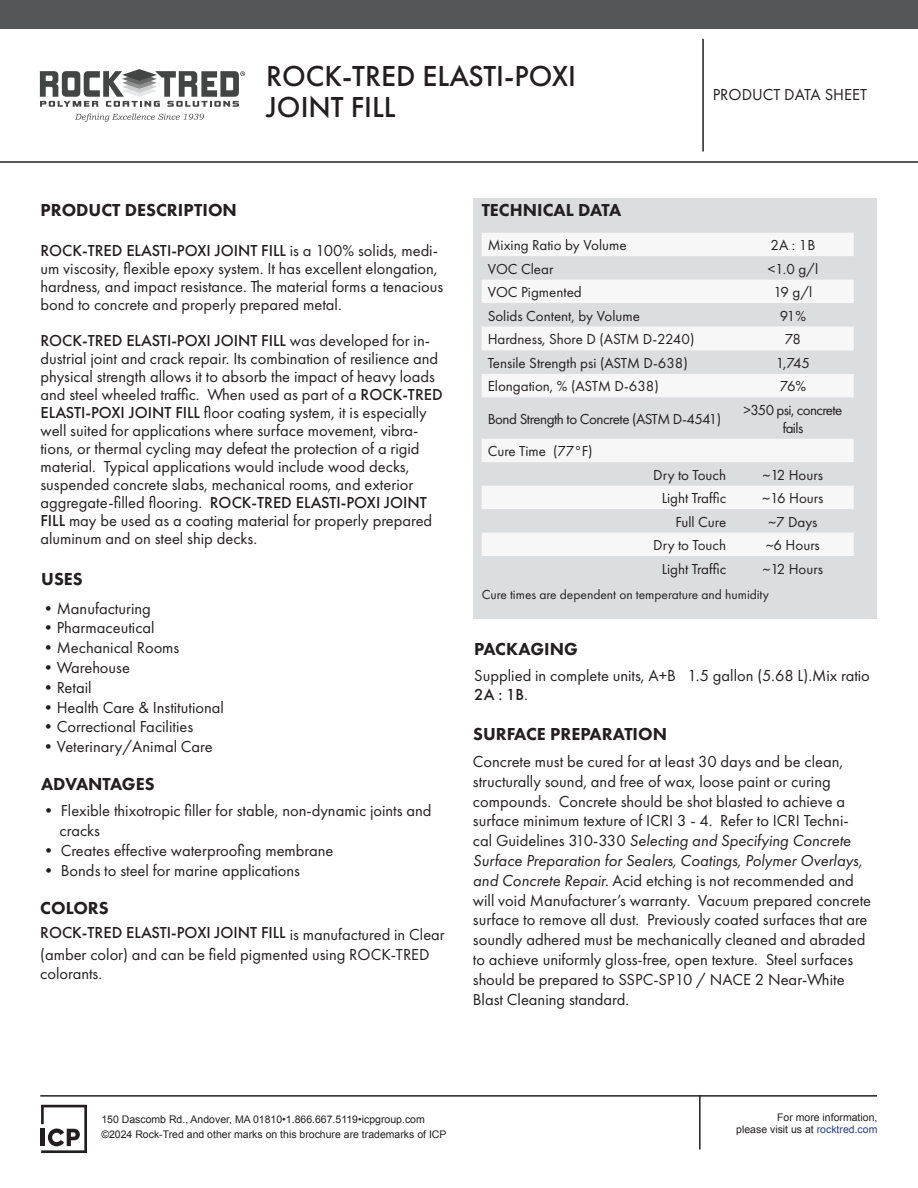
<style>
.page{position:relative;width:918px;height:1188px;background:#fff}
.page>*{position:absolute;margin:0;border:0;box-sizing:border-box;transform-origin:0 0}
.t1{font:500 30px/31.5px "Futura PT";color:#231f20}
.t2{font:800 18px "Futura PT";color:#231f20}
.t3{font:16.5px/19.8px "Futura PT";color:#231f20}
.t4{font:15px "Futura PT";color:#231f20}
.t5{font:15px "Futura PT";letter-spacing:-.03em;color:#231f20}
.t6{font:15px/18px "Futura PT";letter-spacing:-.04em;color:#231f20;text-align:center}
.t7{font:13.5px "Futura PT";color:#231f20}
.t8{font:10.5px/12.6px "Arial";color:#231f20;text-align:right}
.s1{font-weight:500}
.s2{font-style:italic}
.s3{color:#253f8e}
</style>
<div class="page">
<div style="left:473px;top:198px;width:403px;height:420px;background:#dcdddf"></div>
<div style="left:0;top:0;width:918px;height:28px;background:#545759"></div>
<hr style="left:0;top:161px;width:918px;height:2px;background:#231f20">
<hr style="left:702px;top:39px;width:2px;height:113px;background:#231f20">
<svg style="left:482px;top:233px;width:372px;height:323px"></svg>
<svg style="left:75px;top:114px;width:129px;height:8px"></svg>
<svg style="left:40px;top:69px;width:205px;height:38px"></svg>
<hr style="left:40px;top:1095px;width:837px;height:2px;background:#231f20">
<hr style="left:699px;top:1095px;width:2px;height:54px;background:#231f20">
<svg style="left:41px;top:1105px;width:46px;height:48px"></svg>
<p class="t1" style="left:266px;top:60px;width:311px">ROCK-TRED ELASTI-POXI<br>JOINT FILL</p>
<p class="t3" style="left:713px;top:85px;width:156px">PRODUCT DATA SHEET</p>
<p class="t2" style="left:40px;top:199px;width:198px">PRODUCT DESCRIPTION</p>
<p class="t3" style="left:40px;top:241px;width:404px;line-height:18px"><span class="s1">ROCK-TRED ELASTI-POXI JOINT FILL</span> is a 100% solids, medi&shy;um viscosity, flexible epoxy system. It has excellent elongation, hardness, and impact resistance. The material forms a tenacious bond to concrete and properly prepared metal.</p>
<p class="t3" style="left:40px;top:331px;width:404px;line-height:18px"><span class="s1">ROCK-TRED ELASTI-POXI JOINT FILL</span> was developed for in&shy;dustrial joint and crack repair. Its combination of resilience and physical strength allows it to absorb the impact of heavy loads and steel wheeled traffic. When used as part of a <span class="s1">ROCK-TRED ELASTI-POXI JOINT FILL</span> floor coating system, it is especially well suited for applications where surface movement, vibra&shy;tions, or thermal cycling may defeat the protection of a rigid material. Typical applications would include wood decks, suspended concrete slabs, mechanical rooms, and exterior aggregate-filled flooring. <span class="s1">ROCK-TRED ELASTI-POXI JOINT FILL</span> may be used as a coating material for properly prepared aluminum and on steel ship decks.</p>
<p class="t2" style="left:41px;top:567px;width:43px">USES</p>
<p class="t3" style="left:40px;top:598px;width:112px">•Manufacturing</p>
<p class="t3" style="left:40px;top:618px;width:116px">•Pharmaceutical</p>
<p class="t3" style="left:40px;top:638px;width:141px">•Mechanical Rooms</p>
<p class="t3" style="left:40px;top:657px;width:91px">•Warehouse</p>
<p class="t3" style="left:40px;top:677px;width:53px">•Retail</p>
<p class="t3" style="left:40px;top:697px;width:185px">•Health Care &amp; Institutional</p>
<p class="t3" style="left:40px;top:717px;width:155px">•Correctional Facilities</p>
<p class="t3" style="left:40px;top:737px;width:174px">•Veterinary/Animal Care</p>
<p class="t2" style="left:41px;top:773px;width:115px">ADVANTAGES</p>
<p class="t3" style="left:60px;top:801px;width:373px;text-indent:-19px">• Flexible thixotropic filler for stable, non-dynamic joints and cracks</p>
<p class="t3" style="left:40px;top:840px;width:295px">• Creates effective waterproofing membrane</p>
<p class="t3" style="left:40px;top:860px;width:261px">• Bonds to steel for marine applications</p>
<p class="t2" style="left:40px;top:896px;width:70px">COLORS</p>
<p class="t3" style="left:40px;top:922px;width:406px;line-height:21.3px"><span class="s1">ROCK-TRED ELASTI-POXI JOINT FILL</span> is manufactured in Clear (amber color) and can be field pigmented using ROCK-TRED</p>
<p class="t3" style="left:40px;top:964px;width:64px">colorants.</p>
<p class="t2" style="left:482px;top:199px;width:141px">TECHNICAL DATA</p>
<p class="t4" style="left:488px;top:236px;width:141px">Mixing Ratio by Volume</p>
<p class="t4" style="left:771px;top:236px;width:46px">2A : 1B</p>
<p class="t4" style="left:488px;top:260px;width:67px">VOC Clear</p>
<p class="t4" style="left:768px;top:260px;width:52px">&lt;1.0 g/l</p>
<p class="t4" style="left:488px;top:283px;width:96px">VOC Pigmented</p>
<p class="t4" style="left:774px;top:283px;width:40px">19 g/l</p>
<p class="t4" style="left:488px;top:307px;width:154px">Solids Content, by Volume</p>
<p class="t4" style="left:780px;top:307px;width:28px">91%</p>
<p class="t4" style="left:488px;top:330px;width:208px">Hardness, Shore D (ASTM D-2240)</p>
<p class="t4" style="left:785px;top:330px;width:18px">78</p>
<p class="t4" style="left:488px;top:354px;width:202px">Tensile Strength psi (ASTM D-638)</p>
<p class="t4" style="left:776px;top:354px;width:36px">1,745</p>
<p class="t4" style="left:488px;top:377px;width:173px">Elongation, % (ASTM D-638)</p>
<p class="t4" style="left:780px;top:377px;width:28px">76%</p>
<p class="t5" style="left:488px;top:410px;width:235px">Bond Strength to Concrete (ASTM D-4541)</p>
<p class="t6" style="left:744px;top:401px;width:100px">&gt;350 psi, concrete fails</p>
<p class="t4" style="left:488px;top:442px;width:107px">Cure Time (77°F)</p>
<p class="t4" style="left:653px;top:466px;width:74px">Dry to Touch</p>
<p class="t4" style="left:763px;top:466px;width:62px">~12 Hours</p>
<p class="t4" style="left:662px;top:489px;width:66px">Light Traffic</p>
<p class="t4" style="left:763px;top:489px;width:62px">~16 Hours</p>
<p class="t4" style="left:675px;top:513px;width:52px">Full Cure</p>
<p class="t4" style="left:769px;top:513px;width:50px">~7 Days</p>
<p class="t4" style="left:653px;top:536px;width:74px">Dry to Touch</p>
<p class="t4" style="left:766px;top:536px;width:55px">~6 Hours</p>
<p class="t4" style="left:662px;top:560px;width:66px">Light Traffic</p>
<p class="t4" style="left:763px;top:560px;width:62px">~12 Hours</p>
<p class="t7" style="left:482px;top:587px;width:289px">Cure times are dependent on temperature and humidity</p>
<p class="t2" style="left:474px;top:638px;width:105px">PACKAGING</p>
<p class="t3" style="left:474px;top:665px;width:397px">Supplied in complete units, A+B 1.5 gallon (5.68 L).Mix ratio<br><span class="s1">2A : 1B</span>.</p>
<p class="t2" style="left:473px;top:723px;width:195px">SURFACE PREPARATION</p>
<p class="t3" style="left:473px;top:752px;width:400px">Concrete must be cured for at least 30 days and be clean, structurally sound, and free of wax, loose paint or curing compounds. Concrete should be shot blasted to achieve a surface minimum texture of ICRI 3 - 4. Refer to ICRI Techni&shy;cal Guidelines 310-330 <span class="s2">Selecting and Specifying Concrete Surface Preparation for Sealers, Coatings, Polymer Overlays, and Concrete Repair.</span> Acid etching is not recommended and will void Manufacturer’s warranty. Vacuum prepared concrete surface to remove all dust. Previously coated surfaces that are soundly adhered must be mechanically cleaned and abraded to achieve uniformly gloss-free, open texture. Steel surfaces should be prepared to SSPC-SP10 / NACE 2 Near-White Blast Cleaning standard.</p>
<p class="t8" style="left:101px;top:1113px;width:325px">150 Dascomb Rd., Andover, MA 01810•1.866.667.5119•icpgroup.com</p>
<p class="t8" style="left:101px;top:1128px;width:347px">©2024 Rock-Tred and other marks on this brochure are trademarks of ICP</p>
<p class="t8" style="left:736px;top:1111px;width:143px">For more information,<br>please visit us at <span class="s3">rocktred.com</span></p>
</div>
